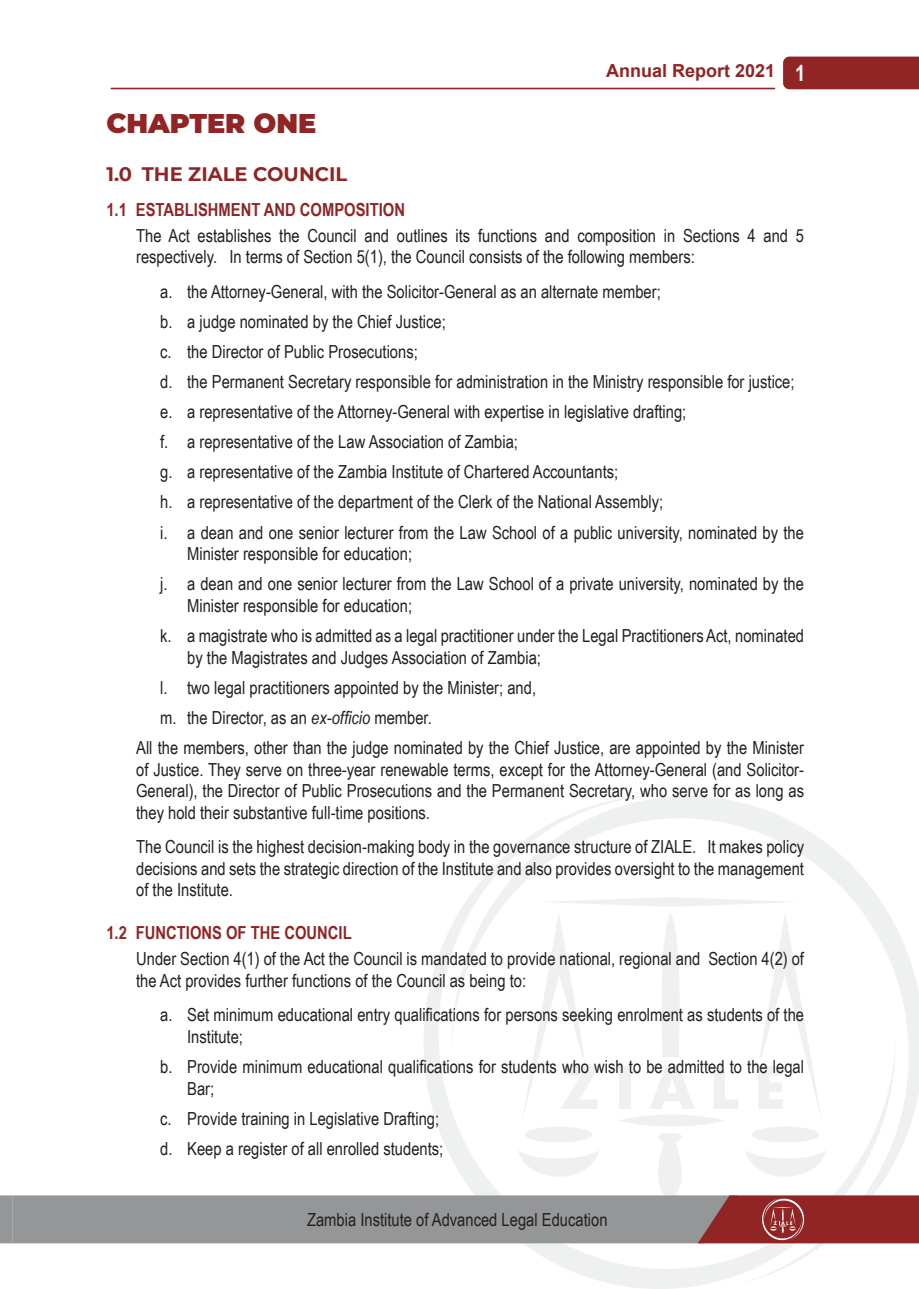
<style>
.page{position:relative;width:919px;height:1289px;background:#fff}
.page>*{position:absolute;margin:0;border:0;box-sizing:border-box;transform-origin:0 0}
.Chapter{font:900 27px "Montserrat";color:#912424}
.t1{font:700 19.5px "Montserrat";color:#912424}
.Text{font:18px/21.6px "Arial Narrow";color:#231f20}
.t2{font:700 18px "Arial Narrow";color:#912424}
.t3{font:700 18px "Arial";color:#912424}
.s1{font-family:"Arial Narrow";font-size:22.5px;color:#fff}
.s2{font-style:italic}
</style>
<div class="page">
<svg style="left:423px;top:926px;width:286px;height:362px"></svg>
<svg style="left:452px;top:796px;width:466px;height:487px"></svg>
<svg style="left:539px;top:897px;width:260px;height:9px"></svg>
<div style="left:617px;top:1114px;width:108px;height:12px;background:#eff0f0;border-radius:50%"></div>
<div style="left:751px;top:1126px;width:68px;height:16px;background:#eff0f0;border-radius:50%"></div>
<div style="left:525px;top:1126px;width:67px;height:16px;background:#eff0f0;border-radius:50%"></div>
<svg style="left:657px;top:912px;width:27px;height:144px"></svg>
<svg style="left:521px;top:912px;width:78px;height:212px"></svg>
<div style="left:619px;top:1065px;width:11px;height:43px;background:#eff0f0"></div>
<svg style="left:649px;top:1065px;width:45px;height:43px"></svg>
<svg style="left:713px;top:1065px;width:25px;height:43px"></svg>
<svg style="left:758px;top:912px;width:64px;height:212px"></svg>
<svg style="left:0;top:1132px;width:918px;height:111px"></svg>
<hr style="left:111px;top:88px;width:664px;height:1px;background:#912424">
<div style="left:783px;top:57px;width:135px;height:32px;background:#912424"></div>
<p class="t3" style="left:606px;top:58px;width:201px">Annual Report 2021 <span class="s1">1</span></p>
<p class="Chapter" style="left:106px;top:103px;width:211px">CHAPTER ONE</p>
<p class="t1" style="left:106px;top:160px;width:242px">1.0 THE ZIALE COUNCIL</p>
<p class="t2" style="left:106px;top:196px;width:300px">1.1 ESTABLISHMENT AND COMPOSITION</p>
<p class="Text" style="left:136px;top:224px;width:669px">The Act establishes the Council and outlines its functions and composition in Sections 4 and 5 respectively. In terms of Section 5(1), the Council consists of the following members:</p>
<p class="Text" style="left:160px;top:280px;width:502px">a. the Attorney-General, with the Solicitor-General as an alternate member;</p>
<p class="Text" style="left:160px;top:310px;width:287px">b. a judge nominated by the Chief Justice;</p>
<p class="Text" style="left:160px;top:340px;width:259px">c. the Director of Public Prosecutions;</p>
<p class="Text" style="left:160px;top:370px;width:636px">d. the Permanent Secretary responsible for administration in the Ministry responsible for justice;</p>
<p class="Text" style="left:160px;top:400px;width:527px">e. a representative of the Attorney-General with expertise in legislative drafting;</p>
<p class="Text" style="left:160px;top:430px;width:359px">f. a representative of the Law Association of Zambia;</p>
<p class="Text" style="left:160px;top:460px;width:459px">g. a representative of the Zambia Institute of Chartered Accountants;</p>
<p class="Text" style="left:160px;top:490px;width:504px">h. a representative of the department of the Clerk of the National Assembly;</p>
<p class="Text" style="left:187px;top:521px;width:618px;text-indent:-27px">i. a dean and one senior lecturer from the Law School of a public university, nominated by the<br>Minister responsible for education;</p>
<p class="Text" style="left:187px;top:572px;width:618px;text-indent:-27px">j. a dean and one senior lecturer from the Law School of a private university, nominated by the<br>Minister responsible for education;</p>
<p class="Text" style="left:187px;top:624px;width:618px;text-indent:-27px">k. a magistrate who is admitted as a legal practitioner under the Legal Practitioners Act, nominated by the Magistrates and Judges Association of Zambia;</p>
<p class="Text" style="left:160px;top:676px;width:377px">l. two legal practitioners appointed by the Minister; and,</p>
<p class="Text" style="left:160px;top:706px;width:273px">m. the Director, as an <span class="s2">ex-officio</span> member.</p>
<p class="Text" style="left:136px;top:736px;width:669px;text-align:justify">All the members, other than the judge nominated by the Chief Justice, are appointed by the Minister of Justice. They serve on three-year renewable terms, except for the Attorney-General (and Solicitor-General), the Director of Public Prosecutions and the Permanent Secretary, who serve for as long as they hold their substantive full-time positions.</p>
<p class="Text" style="left:136px;top:835px;width:669px;text-align:justify">The Council is the highest decision-making body in the governance structure of ZIALE. It makes policy decisions and sets the strategic direction of the Institute and also provides oversight to the management of the Institute.</p>
<p class="t2" style="left:106px;top:919px;width:247px">1.2 FUNCTIONS OF THE COUNCIL</p>
<p class="Text" style="left:136px;top:947px;width:669px">Under Section 4(1) of the Act the Council is mandated to provide national, regional and Section 4(2) of the Act provides further functions of the Council as being to:</p>
<p class="Text" style="left:187px;top:1003px;width:618px;text-indent:-27px">a. Set minimum educational entry qualifications for persons seeking enrolment as students of the<br>Institute;</p>
<p class="Text" style="left:187px;top:1055px;width:618px;text-indent:-27px">b. Provide minimum educational qualifications for students who wish to be admitted to the legal<br>Bar;</p>
<p class="Text" style="left:160px;top:1106px;width:280px">c. Provide training in Legislative Drafting;</p>
<p class="Text" style="left:160px;top:1136px;width:284px">d. Keep a register of all enrolled students;</p>
<p class="Text" style="left:307px;top:1208px;width:302px">Zambia Institute of Advanced Legal Education</p>
</div>
